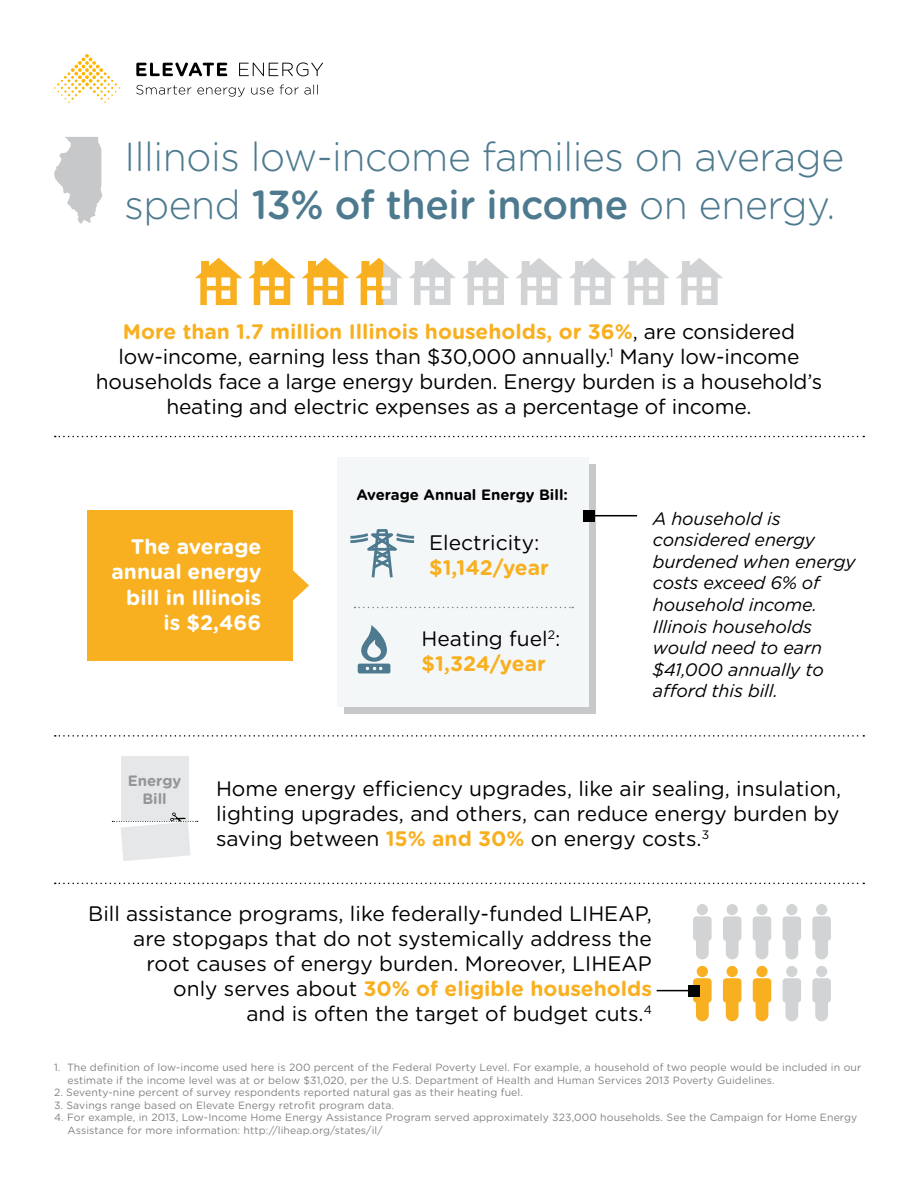
<style>
.page{position:relative;width:918px;height:1188px;background:#fff}
.page>*{position:absolute;margin:0;border:0;box-sizing:border-box;transform-origin:0 0}
.t1{font:300 40.5px/48.6px "Gotham Rounded";letter-spacing:-.01em;color:#4d7a8f}
.t2{font:21px/25.2px "Gotham Rounded";letter-spacing:-.01em;color:#000;text-align:center}
.t3{font:700 21px/25.2px "Gotham Rounded";color:#fff;text-align:right}
.t4{font:700 21px "Gotham Rounded";color:#f8b021}
.t5{font:italic 18px/21.6px "Gotham Rounded";letter-spacing:-.01em;color:#000}
.t6{font:700 15px "Gotham Rounded";color:#000}
.t7{font:700 15px/18px "Gotham Rounded";color:#939598;text-align:center}
.t8{font:10.5px/12.6px "Gotham Rounded";letter-spacing:.01em;color:#808285}
.s1{font-weight:500}
.s2{font-weight:700;color:#f8b021}
</style>
<div class="page">
<div style="left:344px;top:465px;width:252px;height:249px;background:#c7c8ca"></div>
<svg style="left:136px;top:62px;width:91px;height:14px"></svg>
<svg style="left:239px;top:62px;width:84px;height:14px"></svg>
<svg style="left:136px;top:85px;width:109px;height:12px"></svg>
<svg style="left:251px;top:87px;width:23px;height:8px"></svg>
<svg style="left:280px;top:85px;width:38px;height:10px"></svg>
<svg style="left:54px;top:54px;width:66px;height:49px"></svg>
<div style="left:87px;top:510px;width:205px;height:151px;background:#f8b021"></div>
<svg style="left:292px;top:565px;width:17px;height:41px"></svg>
<div style="left:338px;top:457px;width:251px;height:249px;background:#f4f7f8"></div>
<svg style="left:350px;top:529px;width:65px;height:49px"></svg>
<div style="left:358px;top:664px;width:32px;height:9px;background:#4d7a8f;border-radius:2px"></div>
<svg style="left:361px;top:625px;width:26px;height:45px"></svg>
<svg style="left:354px;top:607px;width:219px;height:1px"></svg>
<div style="left:121px;top:757px;width:67px;height:64px;background:#e6e7e8"></div>
<svg style="left:112px;top:812px;width:86px;height:49px"></svg>
<svg style="left:54px;top:137px;width:48px;height:87px"></svg>
<hr style="left:593px;top:515px;width:44px;height:1px;background:#000">
<div style="left:583px;top:510px;width:11px;height:11px;background:#000"></div>
<svg style="left:55px;top:436px;width:809px;height:1px"></svg>
<svg style="left:55px;top:735px;width:809px;height:2px"></svg>
<svg style="left:55px;top:883px;width:809px;height:1px"></svg>
<svg style="left:462px;top:258px;width:100px;height:47px"></svg>
<svg style="left:569px;top:258px;width:47px;height:47px"></svg>
<svg style="left:623px;top:258px;width:46px;height:47px"></svg>
<svg style="left:676px;top:258px;width:47px;height:47px"></svg>
<svg style="left:195px;top:258px;width:47px;height:47px"></svg>
<svg style="left:248px;top:258px;width:48px;height:47px"></svg>
<svg style="left:302px;top:258px;width:47px;height:47px"></svg>
<svg style="left:355px;top:258px;width:101px;height:47px"></svg>
<div style="left:697px;top:904px;width:11px;height:11px;background:#d1d3d4;border-radius:50%"></div>
<svg style="left:693px;top:916px;width:19px;height:43px"></svg>
<div style="left:756px;top:904px;width:12px;height:11px;background:#d1d3d4;border-radius:50%"></div>
<svg style="left:753px;top:916px;width:18px;height:43px"></svg>
<div style="left:816px;top:904px;width:11px;height:11px;background:#d1d3d4;border-radius:50%"></div>
<svg style="left:812px;top:916px;width:19px;height:43px"></svg>
<div style="left:786px;top:904px;width:11px;height:11px;background:#d1d3d4;border-radius:50%"></div>
<svg style="left:783px;top:916px;width:18px;height:43px"></svg>
<div style="left:697px;top:966px;width:11px;height:11px;background:#f8b021;border-radius:50%"></div>
<svg style="left:693px;top:978px;width:19px;height:43px"></svg>
<div style="left:727px;top:904px;width:11px;height:11px;background:#d1d3d4;border-radius:50%"></div>
<svg style="left:723px;top:916px;width:18px;height:43px"></svg>
<div style="left:727px;top:966px;width:11px;height:11px;background:#f8b021;border-radius:50%"></div>
<svg style="left:723px;top:978px;width:18px;height:43px"></svg>
<div style="left:756px;top:966px;width:12px;height:11px;background:#f8b021;border-radius:50%"></div>
<svg style="left:753px;top:978px;width:18px;height:43px"></svg>
<div style="left:786px;top:966px;width:11px;height:11px;background:#d1d3d4;border-radius:50%"></div>
<svg style="left:783px;top:978px;width:18px;height:43px"></svg>
<div style="left:816px;top:966px;width:11px;height:11px;background:#d1d3d4;border-radius:50%"></div>
<svg style="left:812px;top:978px;width:19px;height:43px"></svg>
<hr style="left:657px;top:990px;width:32px;height:1px;background:#000">
<div style="left:688px;top:985px;width:11px;height:11px;background:#000"></div>
<h1 class="t1" style="left:124px;top:130px;width:721px">Illinois low-income families on average spend <span class="s1">13% of their income</span> on energy.</h1>
<p class="t2" style="left:96px;top:318px;width:728px"><span class="s2">More than 1.7 million Illinois households, or 36%</span>, are considered low-income, earning less than $30,000 annually.<sup>1</sup> Many low-income households face a large energy burden. Energy burden is a household’s heating and electric expenses as a percentage of income.</p>
<p class="t3" style="left:112px;top:533px;width:151px">The average annual energy bill in Illinois is $2,466</p>
<p class="t6" style="left:356px;top:484px;width:213px">Average Annual Energy Bill:</p>
<p class="t2" style="left:429px;top:529px;width:112px">Electricity:</p>
<p class="t4" style="left:429px;top:552px;width:121px">$1,142/year</p>
<p class="t2" style="left:422px;top:625px;width:140px;text-align:left">Heating fuel<sup>2</sup>: <span class="s2">$1,324/year</span></p>
<p class="t5" style="left:653px;top:507px;width:204px">A household is considered energy burdened when energy costs exceed 6% of household income.<br>Illinois households would need to earn $41,000 annually to afford this bill.</p>
<p class="t7" style="left:128px;top:771px;width:55px">Energy<br>Bill</p>
<p class="t2" style="left:216px;top:775px;width:627px;text-align:justify">Home energy efficiency upgrades, like air sealing, insulation, lighting upgrades, and others, can reduce energy burden by saving between <span class="s2">15% and 30%</span> on energy costs.<sup>3</sup></p>
<p class="t2" style="left:88px;top:900px;width:565px;text-align:right">Bill assistance programs, like federally-funded LIHEAP, are stopgaps that do not systemically address the root causes of energy burden. Moreover, LIHEAP<br>only serves about <span class="s2">30% of eligible households<br></span>and is often the target of budget cuts.<sup>4</sup></p>
<p class="t8" style="left:68px;top:1061px;width:795px;text-indent:-14px">1. The definition of low-income used here is 200 percent of the Federal Poverty Level. For example, a household of two people would be included in our estimate if the income level was at or below $31,020, per the U.S. Department of Health and Human Services 2013 Poverty Guidelines.</p>
<p class="t8" style="left:54px;top:1086px;width:471px">2. Seventy-nine percent of survey respondents reported natural gas as their heating fuel.</p>
<p class="t8" style="left:54px;top:1098px;width:342px">3. Savings range based on Elevate Energy retrofit program data.</p>
<p class="t8" style="left:68px;top:1111px;width:791px;text-indent:-14px">4. For example, in 2013, Low-Income Home Energy Assistance Program served approximately 323,000 households. See the Campaign for Home Energy<br>Assistance for more information: http://liheap.org/states/il/</p>
</div>
